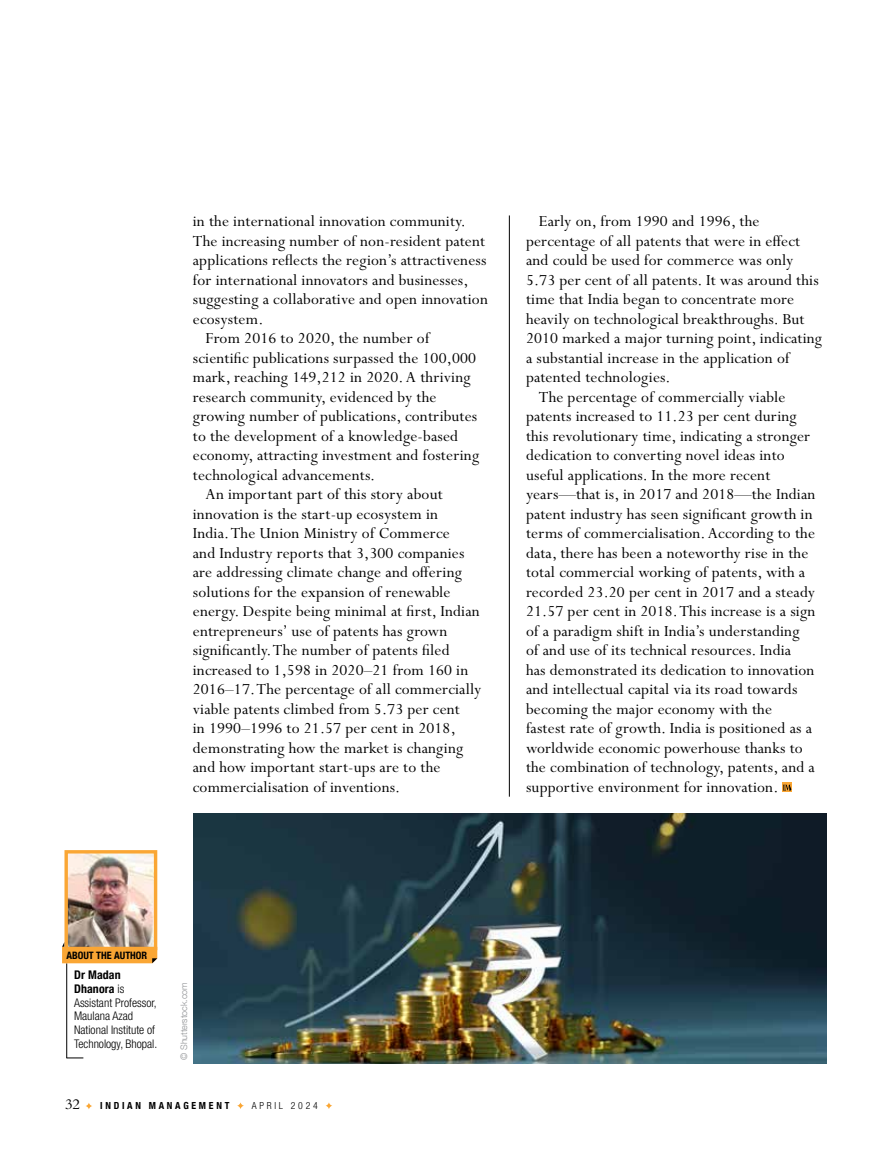
<style>
.page{position:relative;width:893px;height:1161px;background:#fff}
.page>*{position:absolute;margin:0;border:0;box-sizing:border-box;transform-origin:0 0}
.t1{font:17.25px "Perpetua Std";letter-spacing:.01em;color:#000}
.t2{font:14.25px "Bergamo Std";color:#000}
.t3{font:300 condensed 11.85px/13.6px "Helvetica Neue LT Com";color:#000}
.t4{font:700 condensed 10.2px "Helvetica Neue LT Com";color:#000}
.t5{font:700 condensed 9.75px "Helvetica Neue LT Com";letter-spacing:.28em;color:#000}
.t6{font:300 condensed 9.75px "Helvetica Neue LT Com";letter-spacing:.28em;color:#000}
.t7{font:300 9px "Helvetica Neue LT Com";letter-spacing:-.01em;color:#939598}
.s1{font-weight:700}
</style>
<div class="page">
<svg style="left:86px;top:1103px;width:6px;height:6px"></svg>
<svg style="left:237px;top:1102px;width:7px;height:7px"></svg>
<svg style="left:326px;top:1102px;width:6px;height:7px"></svg>
<svg style="left:782px;top:782px;width:10px;height:10px"></svg>
<svg style="left:783px;top:785px;width:8px;height:5px"></svg>
<hr style="left:509px;top:215px;width:1px;height:582px;background:#000">
<img style="left:193px;top:813px;width:633px;height:251px">
<hr style="left:66px;top:963px;width:1px;height:95px;background:#000">
<svg style="left:67px;top:1057px;width:16px;height:1px"></svg>
<svg style="left:62px;top:943px;width:95px;height:20px"></svg>
<img style="left:68px;top:854px;width:85px;height:92px">
<div style="left:64px;top:850px;width:93px;height:100px;border:3px solid #faa634"></div>
<p class="t1" style="left:193px;top:212px;width:275px">in the international innovation community.</p>
<p class="t1" style="left:193px;top:232px;width:294px">The increasing number of non-resident patent</p>
<p class="t1" style="left:193px;top:251px;width:295px">applications reflects the region’s attractiveness</p>
<p class="t1" style="left:193px;top:271px;width:277px">for international innovators and businesses,</p>
<p class="t1" style="left:193px;top:290px;width:297px">suggesting a collaborative and open innovation</p>
<p class="t1" style="left:193px;top:310px;width:72px">ecosystem.</p>
<p class="t1" style="left:206px;top:329px;width:225px">From 2016 to 2020, the number of</p>
<p class="t1" style="left:193px;top:349px;width:285px">scientific publications surpassed the 100,000</p>
<p class="t1" style="left:193px;top:368px;width:279px">mark, reaching 149,212 in 2020. A thriving</p>
<p class="t1" style="left:193px;top:388px;width:245px">research community, evidenced by the</p>
<p class="t1" style="left:193px;top:407px;width:286px">growing number of publications, contributes</p>
<p class="t1" style="left:193px;top:427px;width:267px">to the development of a knowledge-based</p>
<p class="t1" style="left:193px;top:446px;width:288px">economy, attracting investment and fostering</p>
<p class="t1" style="left:193px;top:466px;width:184px">technological advancements.</p>
<p class="t1" style="left:206px;top:485px;width:239px">An important part of this story about</p>
<p class="t1" style="left:193px;top:505px;width:247px">innovation is the start-up ecosystem in</p>
<p class="t1" style="left:193px;top:524px;width:258px">India. The Union Ministry of Commerce</p>
<p class="t1" style="left:193px;top:544px;width:273px">and Industry reports that 3,300 companies</p>
<p class="t1" style="left:193px;top:563px;width:271px">are addressing climate change and offering</p>
<p class="t1" style="left:193px;top:583px;width:259px">solutions for the expansion of renewable</p>
<p class="t1" style="left:193px;top:602px;width:288px">energy. Despite being minimal at first, Indian</p>
<p class="t1" style="left:193px;top:622px;width:256px">entrepreneurs’ use of patents has grown</p>
<p class="t1" style="left:193px;top:641px;width:258px">significantly. The number of patents filed</p>
<p class="t1" style="left:193px;top:661px;width:277px">increased to 1,598 in 2020–21 from 160 in</p>
<p class="t1" style="left:193px;top:680px;width:290px">2016–17. The percentage of all commercially</p>
<p class="t1" style="left:193px;top:700px;width:269px">viable patents climbed from 5.73 per cent</p>
<p class="t1" style="left:193px;top:719px;width:264px">in 1990–1996 to 21.57 per cent in 2018,</p>
<p class="t1" style="left:193px;top:739px;width:272px">demonstrating how the market is changing</p>
<p class="t1" style="left:193px;top:758px;width:249px">and how important start-ups are to the</p>
<p class="t1" style="left:193px;top:778px;width:209px">commercialisation of inventions.</p>
<p class="t1" style="left:539px;top:212px;width:222px">Early on, from 1990 and 1996, the</p>
<p class="t1" style="left:526px;top:232px;width:276px">percentage of all patents that were in effect</p>
<p class="t1" style="left:526px;top:251px;width:269px">and could be used for commerce was only</p>
<p class="t1" style="left:526px;top:271px;width:294px">5.73 per cent of all patents. It was around this</p>
<p class="t1" style="left:526px;top:290px;width:270px">time that India began to concentrate more</p>
<p class="t1" style="left:526px;top:310px;width:280px">heavily on technological breakthroughs. But</p>
<p class="t1" style="left:526px;top:329px;width:298px">2010 marked a major turning point, indicating</p>
<p class="t1" style="left:526px;top:349px;width:265px">a substantial increase in the application of</p>
<p class="t1" style="left:526px;top:368px;width:146px">patented technologies.</p>
<p class="t1" style="left:539px;top:388px;width:248px">The percentage of commercially viable</p>
<p class="t1" style="left:526px;top:407px;width:272px">patents increased to 11.23 per cent during</p>
<p class="t1" style="left:526px;top:427px;width:286px">this revolutionary time, indicating a stronger</p>
<p class="t1" style="left:526px;top:446px;width:260px">dedication to converting novel ideas into</p>
<p class="t1" style="left:526px;top:466px;width:246px">useful applications. In the more recent</p>
<p class="t1" style="left:526px;top:485px;width:291px">years—that is, in 2017 and 2018—the Indian</p>
<p class="t1" style="left:526px;top:505px;width:288px">patent industry has seen significant growth in</p>
<p class="t1" style="left:526px;top:524px;width:290px">terms of commercialisation. According to the</p>
<p class="t1" style="left:526px;top:544px;width:284px">data, there has been a noteworthy rise in the</p>
<p class="t1" style="left:526px;top:563px;width:281px">total commercial working of patents, with a</p>
<p class="t1" style="left:526px;top:583px;width:290px">recorded 23.20 per cent in 2017 and a steady</p>
<p class="t1" style="left:526px;top:602px;width:291px">21.57 per cent in 2018. This increase is a sign</p>
<p class="t1" style="left:526px;top:622px;width:275px">of a paradigm shift in India’s understanding</p>
<p class="t1" style="left:526px;top:641px;width:267px">of and use of its technical resources. India</p>
<p class="t1" style="left:526px;top:661px;width:290px">has demonstrated its dedication to innovation</p>
<p class="t1" style="left:526px;top:680px;width:273px">and intellectual capital via its road towards</p>
<p class="t1" style="left:526px;top:700px;width:247px">becoming the major economy with the</p>
<p class="t1" style="left:526px;top:719px;width:288px">fastest rate of growth. India is positioned as a</p>
<p class="t1" style="left:526px;top:739px;width:278px">worldwide economic powerhouse thanks to</p>
<p class="t1" style="left:526px;top:758px;width:290px">the combination of technology, patents, and a</p>
<p class="t1" style="left:526px;top:778px;width:254px">supportive environment for innovation.</p>
<p class="t4" style="left:66px;top:949px;width:82px">ABOUT THE AUTHOR</p>
<p class="t3" style="left:74px;top:968px;width:85px"><span class="s1">Dr Madan<br>Dhanora</span> is<br>Assistant Professor,<br>Maulana Azad<br>National Institute of<br>Technology, Bhopal.</p>
<p class="t7" style="left:178px;top:1059px;width:79px;rotate:-90deg">© Shutterstock.com</p>
<p class="t2" style="left:65px;top:1096px;width:16px">32</p>
<p class="t5" style="left:100px;top:1100px;width:131px">INDIAN MANAGEMENT</p>
<p class="t6" style="left:252px;top:1100px;width:68px">APRIL 2024</p>
</div>
